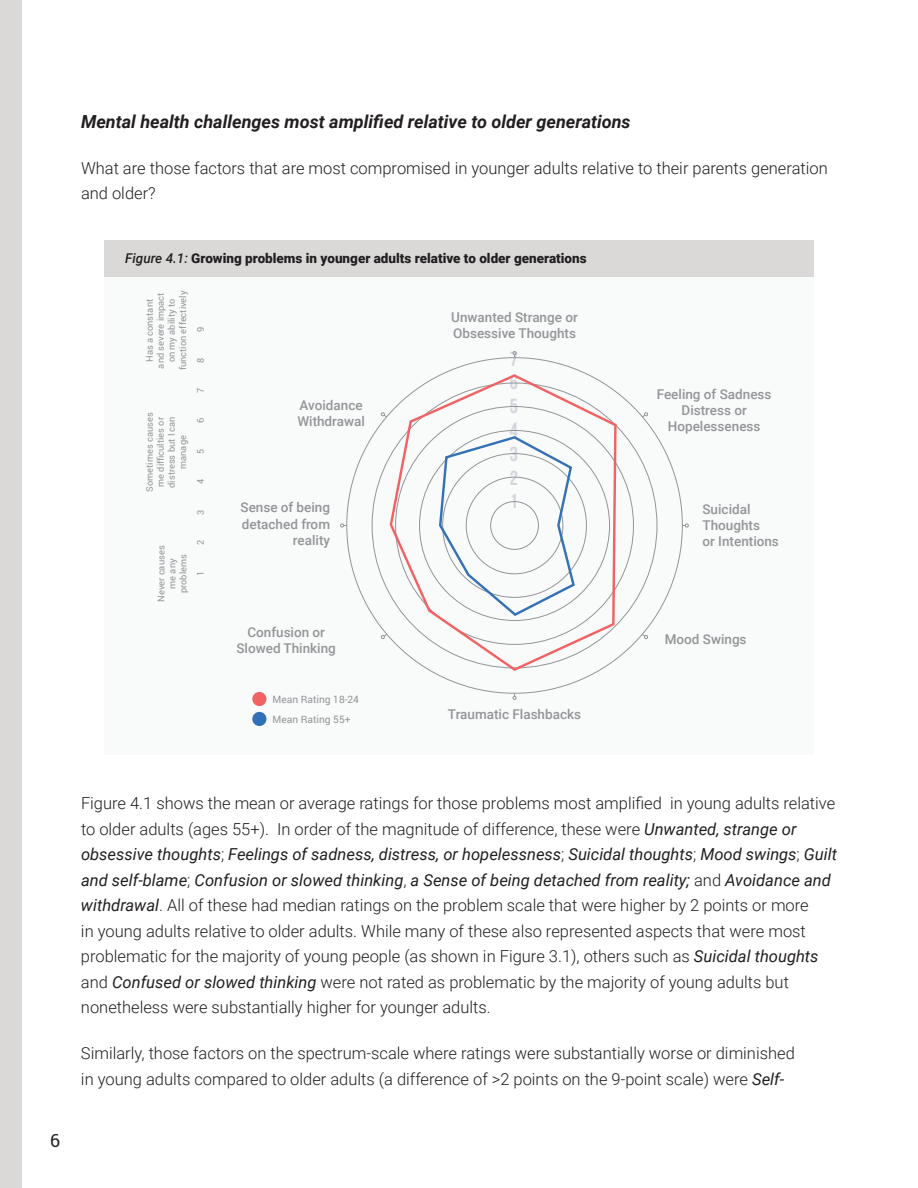
<style>
.page{position:relative;width:918px;height:1188px;background:#fff}
.page>*{position:absolute;margin:0;border:0;box-sizing:border-box;transform-origin:0 0}
.t1{font:700 20.4px "Bebas Neue";color:#d5d5dc}
.t2{font:italic 700 18px "Roboto";color:#231f20}
.t3{font:18px "Roboto Slab";color:#231f20}
.t4{font:300 16.5px/25.5px "Roboto";color:#231f20}
.t5{font:500 13.5px/16.2px "Roboto";color:#939598}
.t6{font:900 13.5px "Roboto";color:#231f20}
.t7{font:10.2px/19.8px "Roboto";color:#939598}
.t8{font:9.3px/11.1px "Roboto";color:#939598;text-align:center}
.s1{font-weight:500;font-style:italic}
.s2{font-weight:400;font-style:italic}
</style>
<div class="page">
<div style="left:0;top:0;width:22px;height:1188px;background:#dad9d8"></div>
<div style="left:104px;top:268px;width:710px;height:487px;background:#f9fafa"></div>
<div style="left:104px;top:240px;width:710px;height:36px;background:#dad9d8"></div>
<svg style="left:513px;top:351px;width:4px;height:6px"></svg>
<svg style="left:513px;top:694px;width:4px;height:6px"></svg>
<svg style="left:683px;top:524px;width:6px;height:3px"></svg>
<svg style="left:642px;top:412px;width:6px;height:6px"></svg>
<svg style="left:642px;top:634px;width:6px;height:5px"></svg>
<svg style="left:340px;top:524px;width:7px;height:3px"></svg>
<svg style="left:380px;top:412px;width:7px;height:6px"></svg>
<svg style="left:380px;top:634px;width:7px;height:5px"></svg>
<div style="left:252px;top:692px;width:14px;height:14px;background:#f16263;border-radius:50%"></div>
<div style="left:252px;top:712px;width:14px;height:14px;background:#3270b7;border-radius:50%"></div>
<svg style="left:388px;top:373px;width:230px;height:299px"></svg>
<svg style="left:438px;top:434px;width:138px;height:184px"></svg>
<p class="t2" style="left:81px;top:109px;width:551px">Mental health challenges most amplified relative to older generations</p>
<p class="t4" style="left:81px;top:155px;width:748px">What are those factors that are most compromised in younger adults relative to their parents generation and older?</p>
<p class="t6" style="left:125px;top:248px;width:463px"><span class="s1">Figure 4.1:</span> Growing problems in younger adults relative to older generations</p>
<p class="t8" style="left:144px;top:370px;width:81px;rotate:-90deg">Has a constant and severe impact on my ability to function effectively</p>
<p class="t8" style="left:144px;top:492px;width:81px;rotate:-90deg">Sometimes causes me difficulties or distress but I can manage</p>
<p class="t8" style="left:195px;top:332px;width:7px;rotate:-90deg">9</p>
<p class="t8" style="left:195px;top:363px;width:7px;rotate:-90deg">8</p>
<p class="t8" style="left:195px;top:393px;width:7px;rotate:-90deg">7</p>
<p class="t8" style="left:195px;top:423px;width:7px;rotate:-90deg">6</p>
<p class="t8" style="left:195px;top:454px;width:7px;rotate:-90deg">5</p>
<p class="t8" style="left:195px;top:484px;width:7px;rotate:-90deg">4</p>
<p class="t8" style="left:195px;top:515px;width:7px;rotate:-90deg">3</p>
<p class="t8" style="left:155px;top:602px;width:58px;rotate:-90deg">Never causes me any problems</p>
<p class="t8" style="left:195px;top:545px;width:7px;rotate:-90deg">2</p>
<p class="t8" style="left:195px;top:576px;width:7px;rotate:-90deg">1</p>
<p class="t5" style="left:451px;top:308px;width:128px">Unwanted Strange or<br>Obsessive Thoughts</p>
<p class="t1" style="left:510px;top:347px;width:10px">7</p>
<p class="t1" style="left:510px;top:371px;width:10px">6</p>
<p class="t5" style="left:297px;top:396px;width:69px">Avoidance<br>Withdrawal</p>
<p class="t5" style="left:657px;top:386px;width:116px;text-align:center">Feeling of Sadness<br>Distress or<br>Hopelesseness</p>
<p class="t1" style="left:510px;top:395px;width:10px">5</p>
<p class="t1" style="left:510px;top:419px;width:10px">4</p>
<p class="t1" style="left:510px;top:443px;width:10px">3</p>
<p class="t1" style="left:510px;top:466px;width:10px">2</p>
<p class="t1" style="left:510px;top:490px;width:10px">1</p>
<p class="t5" style="left:241px;top:499px;width:91px;text-align:right">Sense of being detached from reality</p>
<p class="t5" style="left:703px;top:500px;width:78px">Suicidal<br>Thoughts<br>or Intentions</p>
<p class="t5" style="left:237px;top:623px;width:101px;text-align:center">Confusion or<br>Slowed Thinking</p>
<p class="t5" style="left:665px;top:631px;width:83px">Mood Swings</p>
<p class="t7" style="left:273px;top:689px;width:88px">Mean Rating 18-24<br>Mean Rating 55+</p>
<p class="t5" style="left:448px;top:706px;width:135px">Traumatic Flashbacks</p>
<p class="t3" style="left:50px;top:1128px;width:12px">6</p>
<p class="t4" style="left:81px;top:790px;width:758px">Figure 4.1 shows the mean or average ratings for those problems most amplified in young adults relative to older adults (ages 55+). In order of the magnitude of difference, these were <span class="s2">Unwanted, strange or obsessive thoughts</span>; <span class="s2">Feelings of sadness, distress, or hopelessness</span>; <span class="s2">Suicidal thoughts</span>; <span class="s2">Mood swings</span>; <span class="s2">Guilt and self-blame</span>; <span class="s2">Confusion or slowed thinking</span>, <span class="s2">a Sense of being detached from reality;</span> and <span class="s2">Avoidance and withdrawal</span>. All of these had median ratings on the problem scale that were higher by 2 points or more<br>in young adults relative to older adults. While many of these also represented aspects that were most problematic for the majority of young people (as shown in Figure 3.1), others such as <span class="s2">Suicidal thoughts </span>and <span class="s2">Confused or slowed thinking</span> were not rated as problematic by the majority of young adults but nonetheless were substantially higher for younger adults.</p>
<p class="t4" style="left:81px;top:1040px;width:715px">Similarly, those factors on the spectrum-scale where ratings were substantially worse or diminished in young adults compared to older adults (a difference of &gt;2 points on the 9-point scale) were <span class="s2">Self-</span></p>
</div>
